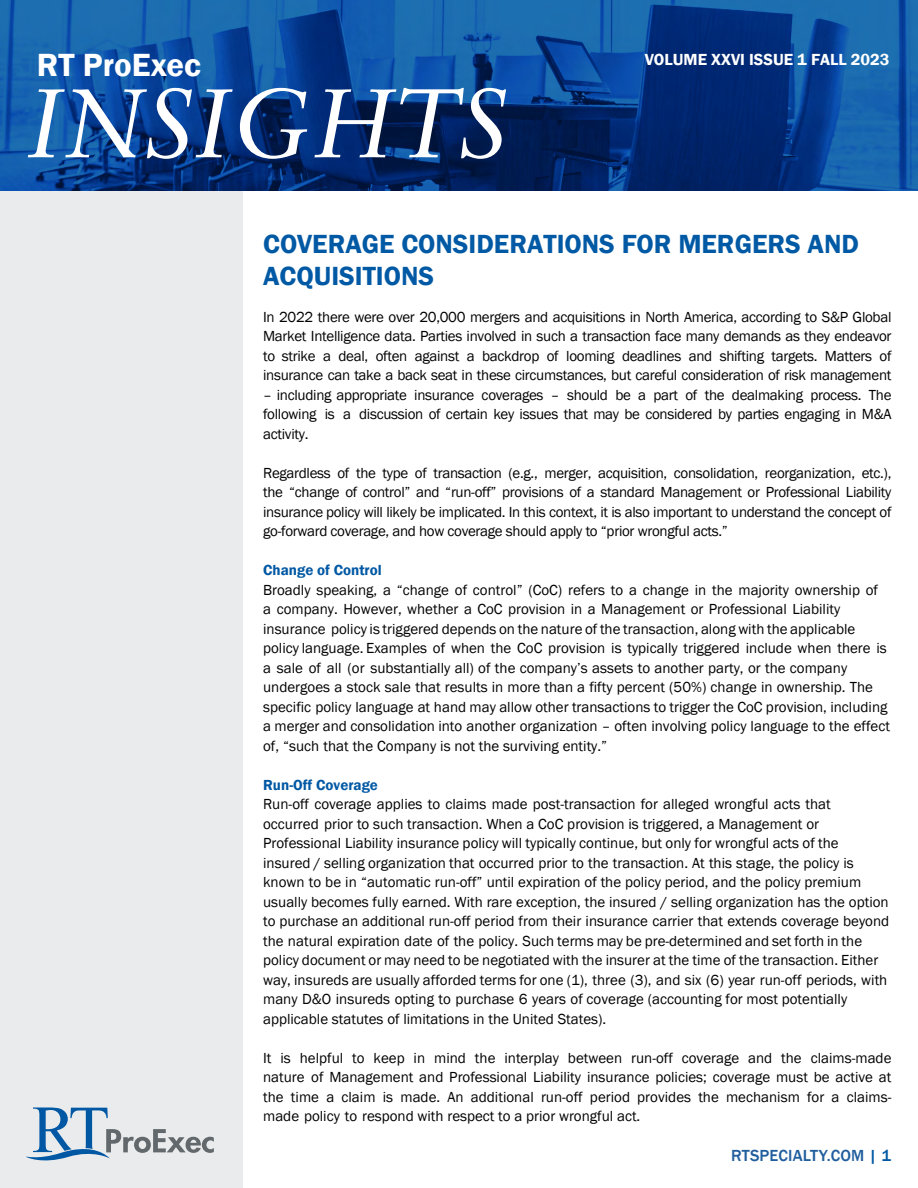
<style>
.page{position:relative;width:918px;height:1188px;background:#fff}
.page>*{position:absolute;margin:0;border:0;box-sizing:border-box;transform-origin:0 0}
.t1{font:italic 97.5px "Sabon LT Pro";color:#fff}
.t2{font:33px "Franklin Gothic Demi";color:#fff}
.t3{font:27px/32.4px "Franklin Gothic Demi";color:#0059a4}
.t4{font:16.5px "Franklin Gothic Demi";color:#fff}
.t5{font:500 16.5px "Franklin Gothic";letter-spacing:.005em;color:#215e9e}
.t6{font:15px/19.5px "Franklin Gothic";color:#000;text-align:justify}
.t7{font:15px "Franklin Gothic";letter-spacing:-.02em;color:#000}
.t8{font:15px "Franklin Gothic Demi";color:#0058a4}
.s1{font-family:"Franklin Gothic";font-weight:600}
.s2{font-style:inherit}
.s3{color:#0058a4}
</style>
<div class="page">
<div style="left:0;top:0;width:243px;height:1188px;background:#eaebec"></div>
<svg style="left:26px;top:1108px;width:188px;height:52px"></svg>
<img style="left:0;top:0;width:918px;height:190px">
<h2 class="t2" style="left:37px;top:44px;width:166px">RT ProExec</h2>
<p class="t4" style="left:645px;top:49px;width:246px">VOLUME <span class="s1">XXVI</span> ISSUE 1 FALL 2023</p>
<h1 class="t1" style="left:26px;top:62px;width:484px">INSIGHTS</h1>
<h3 class="t3" style="left:263px;top:228px;width:597px">COVERAGE CONSIDERATIONS FOR MERGERS AND<br>ACQUISITIONS</h3>
<p class="t7" style="left:263px;top:307px;width:630px">In 2022 there were over 20,000 mergers and acquisitions in North America, according to S&amp;P Global</p>
<p class="t6" style="left:263px;top:327px;width:630px">Market Intelligence data. Parties involved in such a transaction face many demands as they endeavor to strike a deal, often against a backdrop of looming deadlines and shifting targets. Matters of insurance can take a back seat in these circumstances, but careful consideration of risk management</p>
<p class="t6" style="left:263px;top:385px;width:630px">– including appropriate insurance coverages – should be a part of the dealmaking process. The following is a discussion of certain key issues that may be considered by parties engaging in M&amp;A activity.</p>
<p class="t6" style="left:263px;top:463px;width:630px"><span class="s2">Regardless of the type of transaction (e.g., merger, acquisition, consolidation, reorganization, etc.), the</span> “change of control” and “run-off” provisions of a standard Management or Professional Liability insurance policy will likely be implicated. In this context, it is also important to understand the concept of go-forward coverage, and how coverage should apply to “prior wrongful acts.”</p>
<p class="t8" style="left:263px;top:561px;width:120px">Change of Control</p>
<p class="t6" style="left:263px;top:580px;width:628px;text-align:left">Broadly speaking, a “change of control” (CoC) refers to a change in the majority ownership of<br>a company. However, whether a CoC provision in a Management or Professional Liability insurance policy is triggered depends on the nature of the transaction, along with the applicable policy language. Examples of when the CoC provision is typically triggered include when there is a sale of all (or substantially all) of the company’s assets to another party, or the company undergoes a stock sale <span class="s2">that results in more than a fifty percent (50%) change in ownership. The specific policy language at</span> hand may allow other transactions to trigger the CoC provision, including a merger and consolidation into another organization – often involving policy language to the effect of, “such that the Company is not the surviving entity.”</p>
<p class="t8" style="left:263px;top:775px;width:116px">Run-Off Coverage</p>
<p class="t6" style="left:263px;top:795px;width:628px;text-align:left">Run-off coverage applies to claims made post-transaction for alleged wrongful acts that occurred prior to such transaction. When a CoC provision is triggered, a Management or Professional Liability insurance policy will typically continue, but only for wrongful acts of the insured / selling organization that occurred prior to the transaction. At this stage, the policy is known to be in “automatic run-off” until expiration of the policy period, and the policy premium usually becomes fully earned. With rare exception, the insured / selling organization has the option to purchase an additional run-off period from their insurance carrier that extends coverage beyond the natural expiration date of the policy. Such terms may be pre-determined and set forth in the policy document or may need to be negotiated with the insurer at the time of the transaction. Either way, insureds are usually afforded terms for one (1), three (3), and six (6) year run-off periods, with many D&amp;O insureds opting to purchase 6 years of coverage (accounting for most potentially applicable statutes of limitations in the United States).</p>
<p class="t6" style="left:263px;top:1048px;width:630px">It is helpful to keep in mind the interplay between run-off coverage and the claims-made nature of Management and Professional Liability insurance policies; coverage must be active at the time a claim is made. An additional run-off period provides the mechanism for a claims&shy;made policy to respond with respect to a prior wrongful act.</p>
<p class="t5" style="left:731px;top:1145px;width:161px">RTSPECIALTY.COM <span class="s3">| 1</span></p>
</div>
